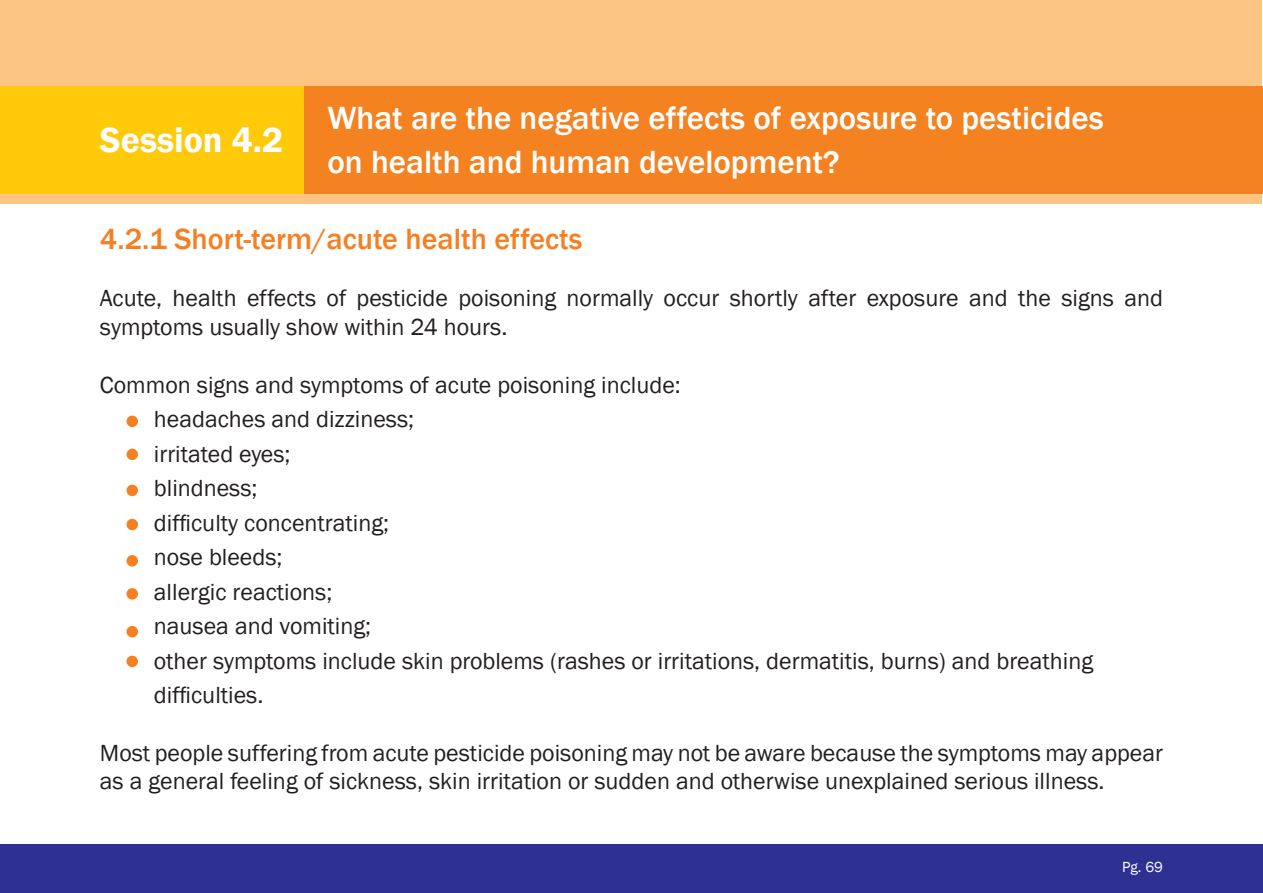
<style>
.page{position:relative;width:1263px;height:893px;background:#fff}
.page>*{position:absolute;margin:0;border:0;box-sizing:border-box;transform-origin:0 0}
.t1{font:600 36px "Franklin Gothic";color:#fff}
.t2{font:500 33px "Franklin Gothic";color:#fff}
.t3{font:500 30px "Franklin Gothic";color:#f57f21}
.t4{font:24px/28.8px "Franklin Gothic";color:#231f20}
.t5{font:15px "Franklin Gothic";color:#fff}
</style>
<div class="page">
<div style="left:0;top:845px;width:1263px;height:48px;background:#2e3092"></div>
<div style="left:1px;top:1px;width:1261px;height:203px;background:#fdc584"></div>
<div style="left:303px;top:86px;width:960px;height:107px;background:#f58220"></div>
<div style="left:1px;top:86px;width:303px;height:107px;background:#feca0a"></div>
<div style="left:126px;top:555px;width:12px;height:12px;background:#f57f21;border-radius:50%"></div>
<div style="left:126px;top:626px;width:12px;height:11px;background:#f57f21;border-radius:50%"></div>
<div style="left:126px;top:656px;width:12px;height:11px;background:#f57f21;border-radius:50%"></div>
<div style="left:126px;top:485px;width:12px;height:11px;background:#f57f21;border-radius:50%"></div>
<div style="left:126px;top:416px;width:12px;height:11px;background:#f57f21;border-radius:50%"></div>
<div style="left:126px;top:449px;width:12px;height:11px;background:#f57f21;border-radius:50%"></div>
<div style="left:126px;top:519px;width:12px;height:11px;background:#f57f21;border-radius:50%"></div>
<div style="left:126px;top:588px;width:12px;height:12px;background:#f57f21;border-radius:50%"></div>
<p class="t1" style="left:100px;top:118px;width:185px">Session 4.2</p>
<p class="t2" style="left:327px;top:98px;width:778px">What are the negative effects of exposure to pesticides</p>
<p class="t2" style="left:327px;top:141px;width:514px">on health and human development?</p>
<p class="t3" style="left:100px;top:220px;width:484px">4.2.1 Short-term/acute health effects</p>
<p class="t4" style="left:100px;top:284px;width:1065px">Acute, health effects of pesticide poisoning normally occur shortly after exposure and the signs and symptoms usually show within 24 hours.</p>
<p class="t4" style="left:100px;top:371px;width:582px">Common signs and symptoms of acute poisoning include:</p>
<p class="t4" style="left:154px;top:405px;width:262px">headaches and dizziness;</p>
<p class="t4" style="left:154px;top:440px;width:138px">irritated eyes;</p>
<p class="t4" style="left:154px;top:474px;width:105px">blindness;</p>
<p class="t4" style="left:154px;top:509px;width:237px">difficulty concentrating;</p>
<p class="t4" style="left:154px;top:543px;width:130px">nose bleeds;</p>
<p class="t4" style="left:154px;top:578px;width:180px">allergic reactions;</p>
<p class="t4" style="left:154px;top:612px;width:219px">nausea and vomiting;</p>
<p class="t4" style="left:154px;top:647px;width:941px">other symptoms include skin problems (rashes or irritations, dermatitis, burns) and breathing</p>
<p class="t4" style="left:154px;top:681px;width:111px">difficulties.</p>
<p class="t4" style="left:100px;top:739px;width:1065px">Most people suffering from acute pesticide poisoning may not be aware because the symptoms may appear as a general feeling of sickness, skin irritation or sudden and otherwise unexplained serious illness.</p>
<p class="t5" style="left:1122px;top:858px;width:42px">Pg. 69</p>
</div>
